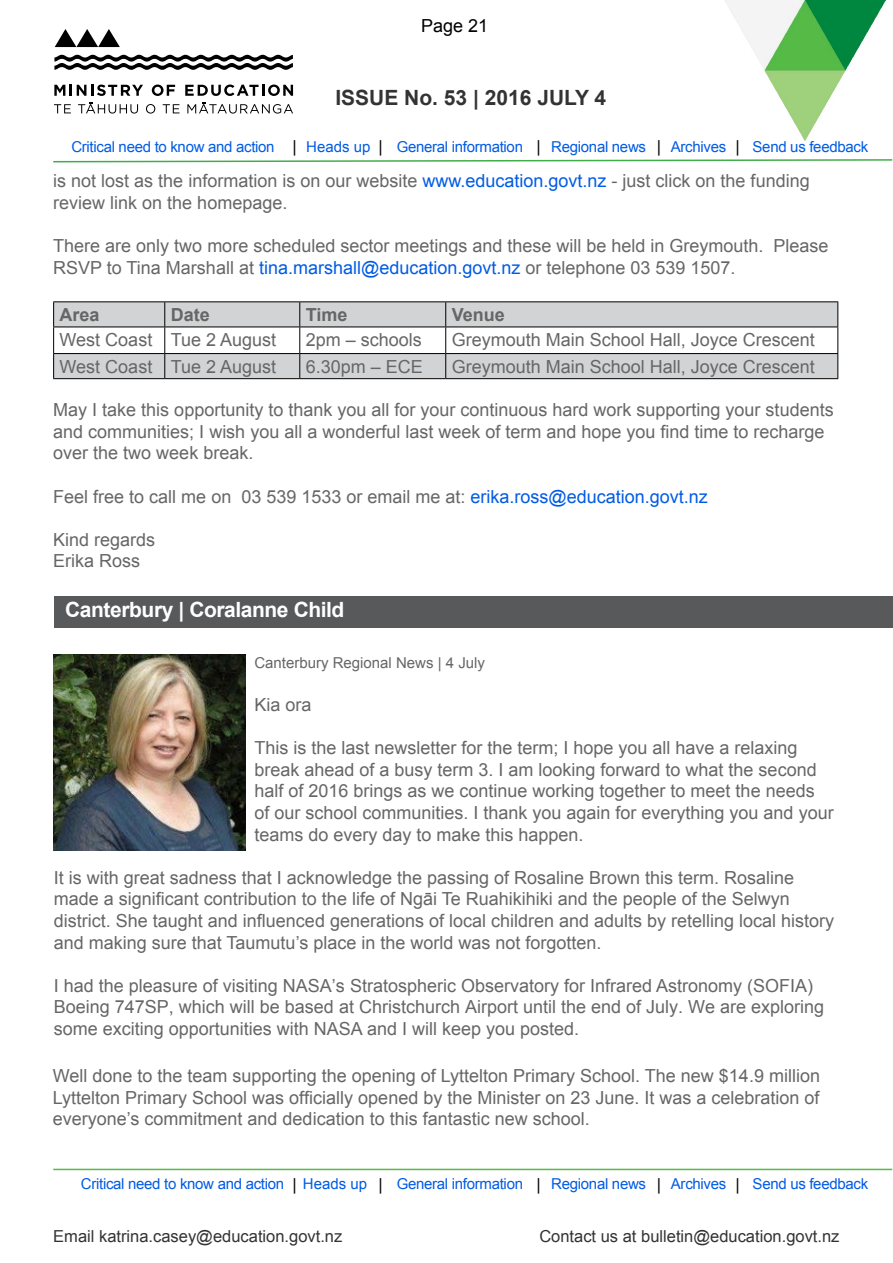
<style>
.page{position:relative;width:893px;height:1263px;background:#fff}
.page>*{position:absolute;margin:0;border:0;box-sizing:border-box;transform-origin:0 0}
.Bookmark{font:700 21px "Arial";letter-spacing:-.02em;color:#fff}
.t1{font:700 21px "Arial";color:#333}
.t2{font:18px/21.6px "Arial";color:#666}
.t3{font:700 18px "Arial";color:#666}
.t4{font:18px "Arial";color:#000}
.t5{font:16.5px "Arial";color:#333}
.t6{font:15px "Arial";letter-spacing:-.02em;color:#005be5}
.t7{font:15px "Arial";color:#666}
.s1{font-size:16.5px;color:#000}
.s2{color:#005be5}
</style>
<div class="page">
<hr style="left:53px;top:1169px;width:839px;height:1px;background:#55ba47">
<svg style="left:54px;top:85px;width:89px;height:11px"></svg>
<svg style="left:152px;top:85px;width:23px;height:11px"></svg>
<svg style="left:185px;top:85px;width:108px;height:11px"></svg>
<svg style="left:54px;top:104px;width:17px;height:9px"></svg>
<svg style="left:78px;top:102px;width:60px;height:12px"></svg>
<svg style="left:146px;top:104px;width:9px;height:10px"></svg>
<svg style="left:163px;top:104px;width:16px;height:9px"></svg>
<svg style="left:187px;top:102px;width:106px;height:12px"></svg>
<svg style="left:55px;top:29px;width:65px;height:18px"></svg>
<svg style="left:54px;top:55px;width:239px;height:15px"></svg>
<img style="left:725px;top:0;width:161px;height:140px">
<svg style="left:54px;top:302px;width:783px;height:76px;fill:#d1d3d4"></svg>
<hr style="left:53px;top:301px;width:112px;height:1px;background:#000">
<hr style="left:165px;top:301px;width:135px;height:1px;background:#000">
<hr style="left:300px;top:301px;width:146px;height:1px;background:#000">
<hr style="left:446px;top:301px;width:392px;height:1px;background:#000">
<hr style="left:53px;top:327px;width:112px;height:1px;background:#000">
<hr style="left:165px;top:327px;width:135px;height:1px;background:#000">
<hr style="left:300px;top:327px;width:146px;height:1px;background:#000">
<hr style="left:446px;top:327px;width:392px;height:1px;background:#000">
<hr style="left:53px;top:353px;width:112px;height:1px;background:#000">
<svg style="left:53px;top:302px;width:1px;height:76px"></svg>
<hr style="left:165px;top:353px;width:135px;height:1px;background:#000">
<svg style="left:164px;top:302px;width:1px;height:76px"></svg>
<hr style="left:300px;top:353px;width:146px;height:1px;background:#000">
<svg style="left:299px;top:302px;width:1px;height:76px"></svg>
<hr style="left:446px;top:353px;width:392px;height:1px;background:#000">
<svg style="left:445px;top:302px;width:1px;height:76px"></svg>
<svg style="left:837px;top:302px;width:1px;height:76px"></svg>
<hr style="left:53px;top:378px;width:112px;height:1px;background:#000">
<hr style="left:165px;top:378px;width:135px;height:1px;background:#000">
<hr style="left:300px;top:378px;width:146px;height:1px;background:#000">
<hr style="left:446px;top:378px;width:392px;height:1px;background:#000">
<div style="left:55px;top:596px;width:838px;height:32px;background:#58595b"></div>
<img style="left:54px;top:655px;width:192px;height:196px">
<svg style="left:53px;top:140px;width:840px;height:23px"></svg>
<p class="t4" style="left:421px;top:14px;width:69px">Page 21</p>
<p class="t1" style="left:335px;top:83px;width:272px">ISSUE No. 53 | 2016 JULY 4</p>
<p class="t6" style="left:71px;top:137px;width:576px">Critical need to know and action <span class="s1">|</span> Heads up <span class="s1">|</span> General information <span class="s1">|</span> Regional news</p>
<p class="t6" style="left:671px;top:137px;width:57px">Archives</p>
<p class="t6" style="left:753px;top:137px;width:117px">Send us feedback</p>
<p class="t2" style="left:53px;top:171px;width:758px">is not lost as the information is on our website <span class="s2">www.education.govt.nz</span> - just click on the funding review link on the homepage.</p>
<p class="t2" style="left:53px;top:235px;width:777px">There are only two more scheduled sector meetings and these will be held in Greymouth. Please<br>RSVP to Tina Marshall at <span class="s2">tina.marshall@education.govt.nz</span> or telephone 03 539 1507.</p>
<p class="t3" style="left:60px;top:303px;width:42px">Area</p>
<p class="t3" style="left:171px;top:303px;width:41px">Date</p>
<p class="t3" style="left:306px;top:303px;width:43px">Time</p>
<p class="t3" style="left:452px;top:303px;width:55px">Venue</p>
<p class="t2" style="left:60px;top:329px;width:94px">West Coast</p>
<p class="t2" style="left:171px;top:329px;width:107px">Tue 2 August</p>
<p class="t2" style="left:306px;top:329px;width:118px">2pm – schools</p>
<p class="t2" style="left:452px;top:329px;width:365px">Greymouth Main School Hall, Joyce Crescent</p>
<p class="t2" style="left:60px;top:356px;width:94px">West Coast</p>
<p class="t2" style="left:171px;top:356px;width:107px">Tue 2 August</p>
<p class="t2" style="left:306px;top:356px;width:119px">6.30pm – ECE</p>
<p class="t2" style="left:452px;top:356px;width:365px">Greymouth Main School Hall, Joyce Crescent</p>
<p class="t2" style="left:53px;top:399px;width:782px">May I take this opportunity to thank you all for your continuous hard work supporting your students and communities; I wish you all a wonderful last week of term and hope you find time to recharge over the two week break.</p>
<p class="t2" style="left:53px;top:486px;width:656px">Feel free to call me on 03 539 1533 or email me at: <span class="s2">erika.ross@education.govt.nz</span></p>
<p class="t2" style="left:53px;top:529px;width:104px">Kind regards</p>
<p class="t2" style="left:53px;top:550px;width:89px">Erika Ross</p>
<p class="Bookmark" style="left:65px;top:596px;width:281px">Canterbury | Coralanne Child</p>
<p class="t7" style="left:254px;top:653px;width:232px">Canterbury Regional News | 4 July</p>
<p class="t2" style="left:254px;top:694px;width:59px">Kia ora</p>
<p class="t2" style="left:254px;top:737px;width:581px">This is the last newsletter for the term; I hope you all have a relaxing break ahead of a busy term 3. I am looking forward to what the second half of 2016 brings as we continue working together to meet the needs of our school communities. I thank you again for everything you and your teams do every day to make this happen.</p>
<p class="t2" style="left:54px;top:867px;width:782px">It is with great sadness that I acknowledge the passing of Rosaline Brown this term. Rosaline made a significant contribution to the life of Ngāi Te Ruahikihiki and the people of the Selwyn district. She taught and influenced generations of local children and adults by retelling local history and making sure that Taumutu’s place in the world was not forgotten.</p>
<p class="t2" style="left:54px;top:975px;width:772px">I had the pleasure of visiting NASA’s Stratospheric Observatory for Infrared Astronomy (SOFIA)<br>Boeing 747SP, which will be based at Christchurch Airport until the end of July. We are exploring some exciting opportunities with NASA and I will keep you posted.</p>
<p class="t2" style="left:53px;top:1065px;width:769px;text-align:justify">Well done to the team supporting the opening of Lyttelton Primary School. The new $14.9 million Lyttelton Primary School was officially opened by the Minister on 23 June. It was a celebration of everyone’s commitment and dedication to this fantastic new school.</p>
<p class="t6" style="left:81px;top:1174px;width:567px">Critical need to know and action <span class="s1">|</span> Heads up <span class="s1">|</span> General information <span class="s1">|</span> Regional news</p>
<p class="t6" style="left:671px;top:1174px;width:57px">Archives</p>
<p class="t6" style="left:753px;top:1174px;width:117px">Send us feedback</p>
<p class="t5" style="left:53px;top:1226px;width:291px">Email katrina.casey@education.govt.nz</p>
<p class="t5" style="left:539px;top:1226px;width:302px">Contact us at bulletin@education.govt.nz</p>
</div>
